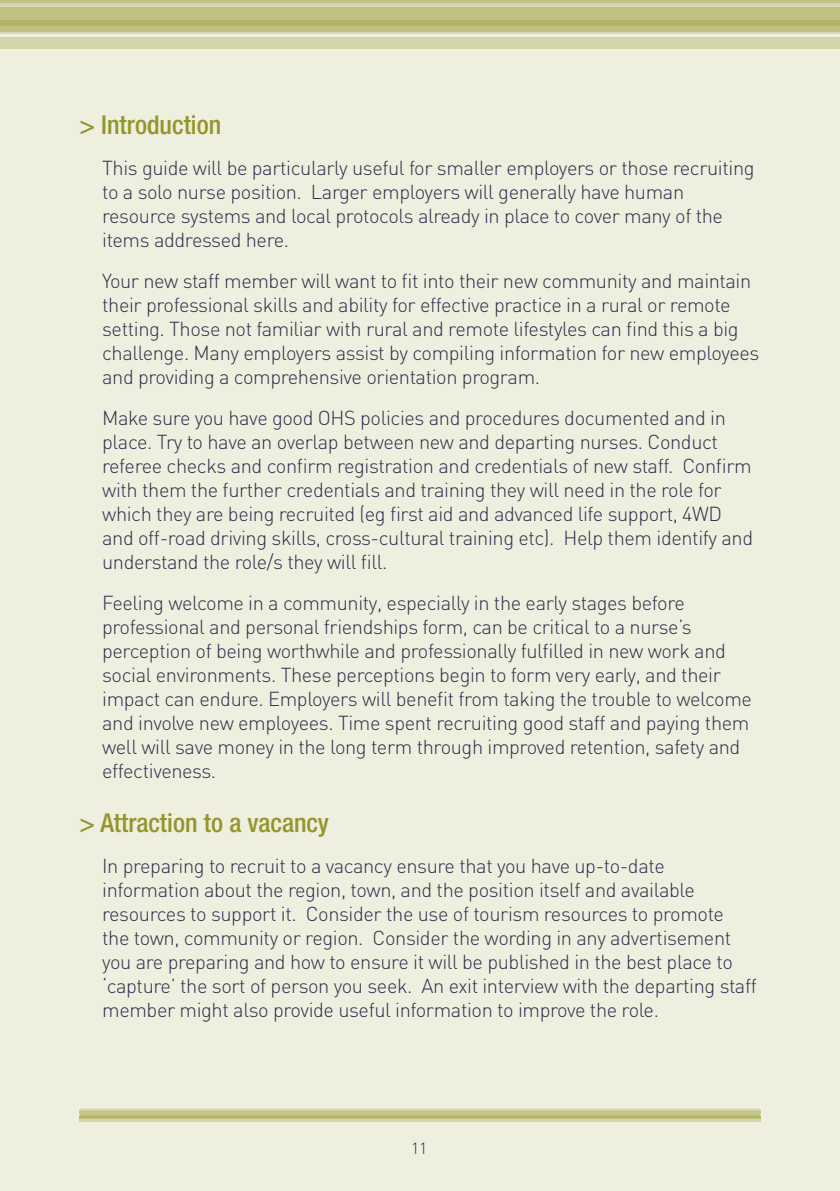
<style>
.page{position:relative;width:840px;height:1191px;background:#fff}
.page>*{position:absolute;margin:0;border:0;box-sizing:border-box;transform-origin:0 0}
.t1{font:500 condensed 26px "Helvetica Neue";color:#94952b}
.t2{font:300 20px/24px "DIN";letter-spacing:-.02em;color:#2a314c}
.t3{font:300 16px "DIN";color:#2a314c}
</style>
<div class="page">
<div style="left:0;top:0;width:839px;height:1191px;background:#efefdf"></div>
<svg style="left:0;top:3px;width:839px;height:4px;fill:#d3d4a9"></svg>
<hr style="left:0;top:32px;width:839px;height:2px;background:#d3d4a9">
<div style="left:0;top:38px;width:839px;height:11px;background:#d3d4a9"></div>
<div style="left:0;top:7px;width:839px;height:14px;background:#c0c182"></div>
<hr style="left:0;top:0;width:839px;height:3px;background:#c0c182">
<div style="left:0;top:26px;width:839px;height:6px;background:#c0c182"></div>
<div style="left:0;top:21px;width:839px;height:5px;background:#b3b368"></div>
<hr style="left:79px;top:1119px;width:681px;height:2px;background:#d3d4a9">
<svg style="left:79px;top:1108px;width:681px;height:8px"></svg>
<hr style="left:79px;top:1111px;width:681px;height:1px;background:#c0c182">
<hr style="left:79px;top:1117px;width:681px;height:1px;background:#c0c182">
<hr style="left:79px;top:1116px;width:681px;height:1px;background:#b3b368">
<h1 class="t1" style="left:79px;top:109px;width:143px">&gt; Introduction</h1>
<p class="t2" style="left:102px;top:155px;width:653px">This guide will be particularly useful for smaller employers or those recruiting to a solo nurse position. Larger employers will generally have human resource systems and local protocols already in place to cover many of the items addressed here.</p>
<p class="t2" style="left:102px;top:268px;width:658px">Your new staff member will want to fit into their new community and maintain their professional skills and ability for effective practice in a rural or remote setting. Those not familiar with rural and remote lifestyles can find this a big challenge. Many employers assist by compiling information for new employees and providing a comprehensive orientation program.</p>
<p class="t2" style="left:102px;top:405px;width:652px">Make sure you have good OHS policies and procedures documented and in place. Try to have an overlap between new and departing nurses. Conduct referee checks and confirm registration and credentials of new staff. Confirm with them the further credentials and training they will need in the role for which they are being recruited (eg first aid and advanced life support, 4WD and off-road driving skills, cross-cultural training etc). Help them identify and understand the role/s they will fill.</p>
<p class="t2" style="left:102px;top:590px;width:651px">Feeling welcome in a community, especially in the early stages before professional and personal friendships form, can be critical to a nurse’s perception of being worthwhile and professionally fulfilled in new work and social environments. These perceptions begin to form very early, and their impact can endure. Employers will benefit from taking the trouble to welcome and involve new employees. Time spent recruiting good staff and paying them well will save money in the long term through improved retention, safety and effectiveness.</p>
<h1 class="t1" style="left:79px;top:807px;width:251px">&gt; Attraction to a vacancy</h1>
<p class="t2" style="left:102px;top:853px;width:655px">In preparing to recruit to a vacancy ensure that you have up-to-date information about the region, town, and the position itself and available resources to support it. Consider the use of tourism resources to promote<br>the town, community or region. Consider the wording in any advertisement you are preparing and how to ensure it will be published in the best place to ‘capture’ the sort of person you seek. An exit interview with the departing staff member might also provide useful information to improve the role.</p>
<p class="t3" style="left:411px;top:1138px;width:18px">11</p>
</div>
